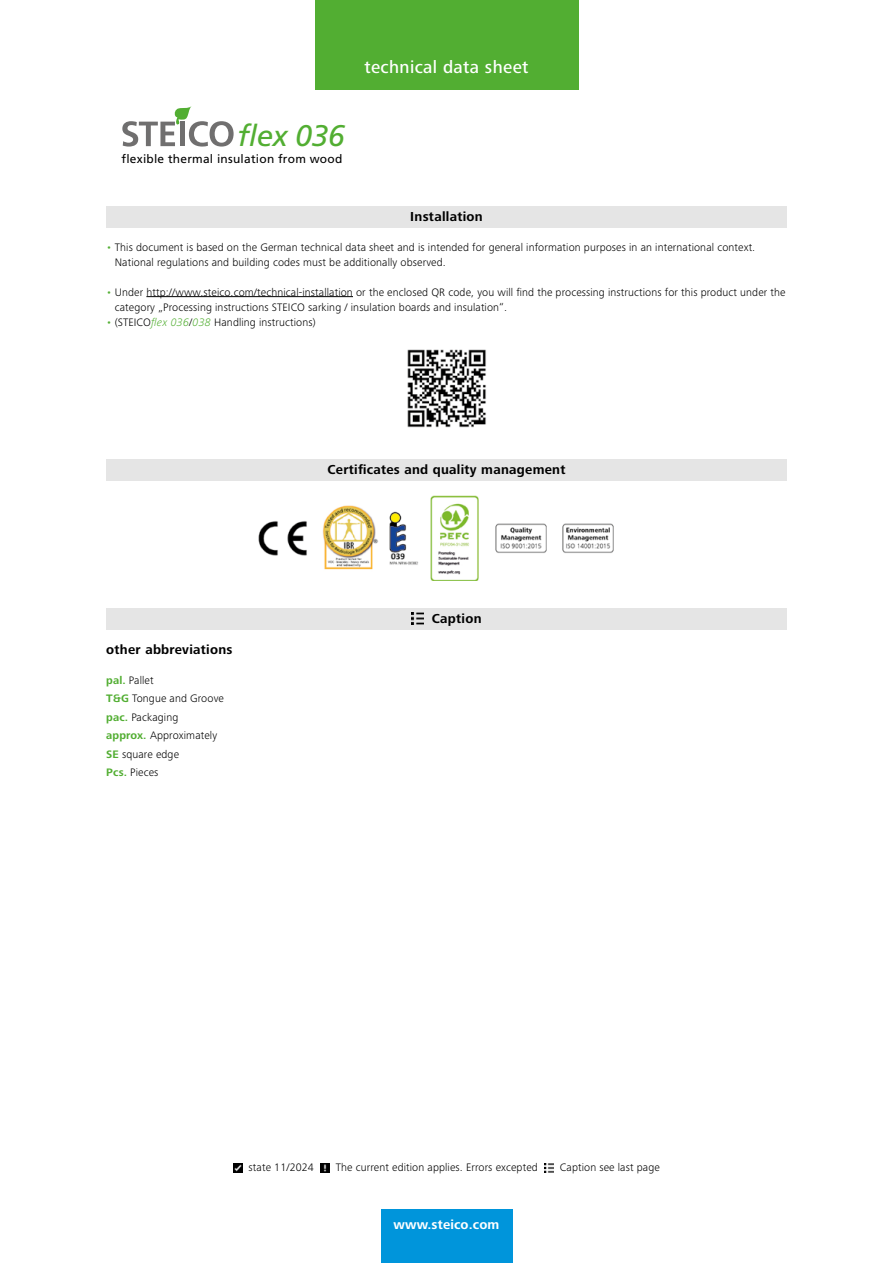
<style>
.page{position:relative;width:893px;height:1263px;background:#fff}
.page>*{position:absolute;margin:0;border:0;box-sizing:border-box;transform-origin:0 0}
.t1{font:italic 29.7px "Frutiger";letter-spacing:-.01em;color:#52ae32}
.t2{font:500 18px "Frutiger Next LTW1 G";letter-spacing:.02em;color:#fff}
.t3{font:700 13.5px "Frutiger Next LTW1 G";letter-spacing:.02em;color:#000}
.t4{font:700 13.5px "Frutiger Next LTW1 G";letter-spacing:.01em;color:#fff}
.t5{font:12px "Frutiger";letter-spacing:.02em;color:#000}
.t6{font:300 11.25px/18.5px "Frutiger Next LTW1 G";letter-spacing:.01em;color:#000}
.s1{color:#52ae32}
.s2{font-style:italic;color:#52ae32}
.s3{font-weight:700;color:#52ae32}
</style>
<div class="page">
<svg style="left:122px;top:106px;width:112px;height:41px"></svg>
<div style="left:106px;top:206px;width:681px;height:21px;background:#e5e5e5"></div>
<hr style="left:146px;top:296px;width:207px;height:1px;background:#000">
<img style="left:407px;top:349px;width:79px;height:79px">
<div style="left:106px;top:459px;width:681px;height:21px;background:#e5e5e5"></div>
<img style="left:258px;top:495px;width:356px;height:85px">
<div style="left:106px;top:608px;width:681px;height:21px;background:#e5e5e5"></div>
<svg style="left:411px;top:612px;width:12px;height:13px"></svg>
<div style="left:315px;top:0;width:263px;height:89px;background:#52ae32"></div>
<div style="left:381px;top:1210px;width:131px;height:53px;background:#0095db"></div>
<svg style="left:233px;top:1163px;width:9px;height:9px"></svg>
<svg style="left:320px;top:1163px;width:10px;height:9px"></svg>
<svg style="left:544px;top:1163px;width:10px;height:9px"></svg>
<h2 class="t2" style="left:364px;top:56px;width:166px">technical data sheet</h2>
<h1 class="t1" style="left:237px;top:119px;width:109px">flex 036</h1>
<p class="t5" style="left:121px;top:151px;width:222px">flexible thermal insulation from wood</p>
<p class="t3" style="left:410px;top:209px;width:74px">Installation</p>
<p class="t6" style="left:115px;top:239px;width:642px;line-height:15px;text-indent:-9px"><span class="s1">•</span> This document is based on the German technical data sheet and is intended for general information purposes in an international context.<br>National regulations and building codes must be additionally observed.</p>
<p class="t6" style="left:115px;top:284px;width:672px;line-height:15px;text-indent:-9px"><span class="s1">•</span> Under http://www.steico.com/technical-installation or the enclosed QR code, you will find the processing instructions for this product under the category „Processing instructions STEICO sarking / insulation boards and insulation“.</p>
<p class="t6" style="left:106px;top:312px;width:211px"><span class="s1">•</span> (STEICO<span class="s2">flex 036</span>/<span class="s2">038</span> Handling instructions)</p>
<p class="t3" style="left:327px;top:461px;width:240px">Certificates and quality management</p>
<p class="t3" style="left:106px;top:642px;width:128px">other abbreviations</p>
<p class="t6" style="left:106px;top:671px;width:119px"><span class="s3">pal.</span> Pallet<br><span class="s3">T&amp;G</span> Tongue and Groove <span class="s3">pac.</span> Packaging<br><span class="s3">approx.</span> Approximately<br><span class="s3">SE</span> square edge<br><span class="s3">Pcs.</span> Pieces</p>
<p class="t3" style="left:432px;top:610px;width:51px">Caption</p>
<p class="t6" style="left:249px;top:1158px;width:67px">state 11/2024</p>
<p class="t6" style="left:336px;top:1158px;width:204px">The current edition applies. Errors excepted</p>
<p class="t6" style="left:560px;top:1158px;width:101px">Caption see last page</p>
<p class="t4" style="left:394px;top:1217px;width:107px">www.steico.com</p>
</div>
